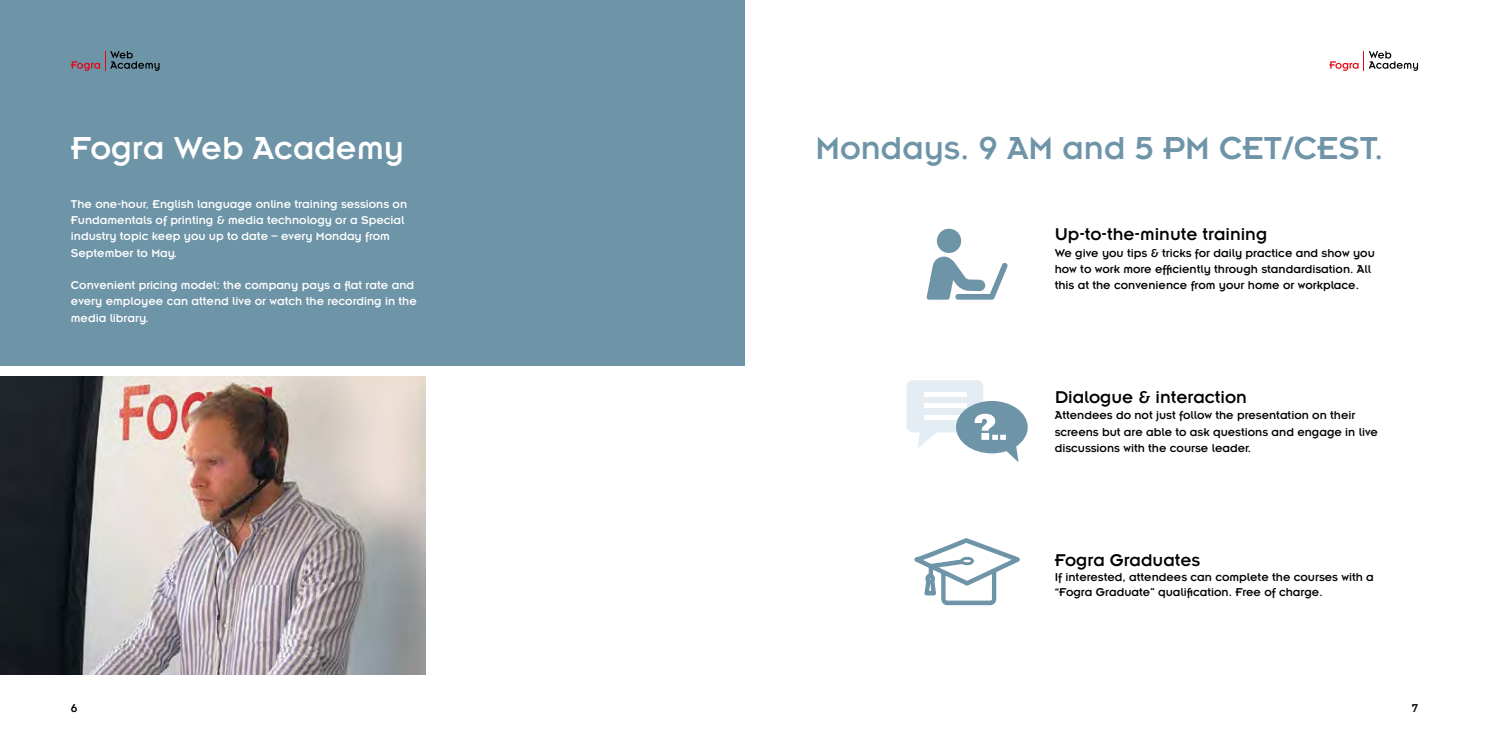
<style>
.page{position:relative;width:1489px;height:745px;background:#fff}
.page>*{position:absolute;margin:0;border:0;box-sizing:border-box;transform-origin:0 0}
.t1{font:35px "Insignia LT Std";color:#6e94a8}
.t2{font:35px "Insignia LT Std";color:#fff}
.t3{font:18.75px "Insignia LT Std";color:#000}
.t4{font:12.5px/16.2px "Insignia LT Std";color:#000}
.t5{font:12.5px/16.2px "Insignia LT Std";color:#fff}
</style>
<div class="page">
<div style="left:0;top:0;width:744px;height:365px;background:#6e94a8"></div>
<svg style="left:1329px;top:51px;width:88px;height:20px"></svg>
<svg style="left:71px;top:51px;width:88px;height:20px"></svg>
<img style="left:0;top:376px;width:425px;height:297px">
<div style="left:936px;top:228px;width:25px;height:25px;background:#6e94a8;border-radius:50%"></div>
<svg style="left:926px;top:256px;width:81px;height:43px"></svg>
<svg style="left:906px;top:380px;width:121px;height:82px"></svg>
<svg style="left:914px;top:538px;width:106px;height:68px"></svg>
<h1 class="t2" style="left:71px;top:130px;width:334px">Fogra Web Academy</h1>
<p class="t5" style="left:71px;top:195px;width:338px">The one-hour, English language online training sessions on Fundamentals of printing &amp; media technology or a Special industry topic keep you up to date – every Monday from September to May.</p>
<p class="t5" style="left:71px;top:277px;width:347px">Convenient pricing model: the company pays a flat rate and every employee can attend live or watch the recording in the media library.</p>
<h1 class="t1" style="left:815px;top:130px;width:569px">Mondays. 9 AM and 5 PM CET/CEST.</h1>
<h2 class="t3" style="left:1054px;top:225px;width:214px">Up-to-the-minute training</h2>
<p class="t4" style="left:1054px;top:244px;width:321px">We give you tips &amp; tricks for daily practice and show you how to work more efficiently through standardisation. All this at the convenience from your home or workplace.</p>
<h2 class="t3" style="left:1054px;top:387px;width:194px">Dialogue &amp; interaction</h2>
<p class="t4" style="left:1054px;top:407px;width:325px">Attendees do not just follow the presentation on their screens but are able to ask questions and engage in live discussions with the course leader.</p>
<h2 class="t3" style="left:1054px;top:550px;width:147px">Fogra Graduates</h2>
<p class="t4" style="left:1054px;top:569px;width:321px;line-height:15px">If interested, attendees can complete the courses with a “Fogra Graduate” qualification. Free of charge.</p>
<p class="t4" style="left:71px;top:699px;width:8px">6</p>
<p class="t4" style="left:1411px;top:699px;width:8px">7</p>
</div>
